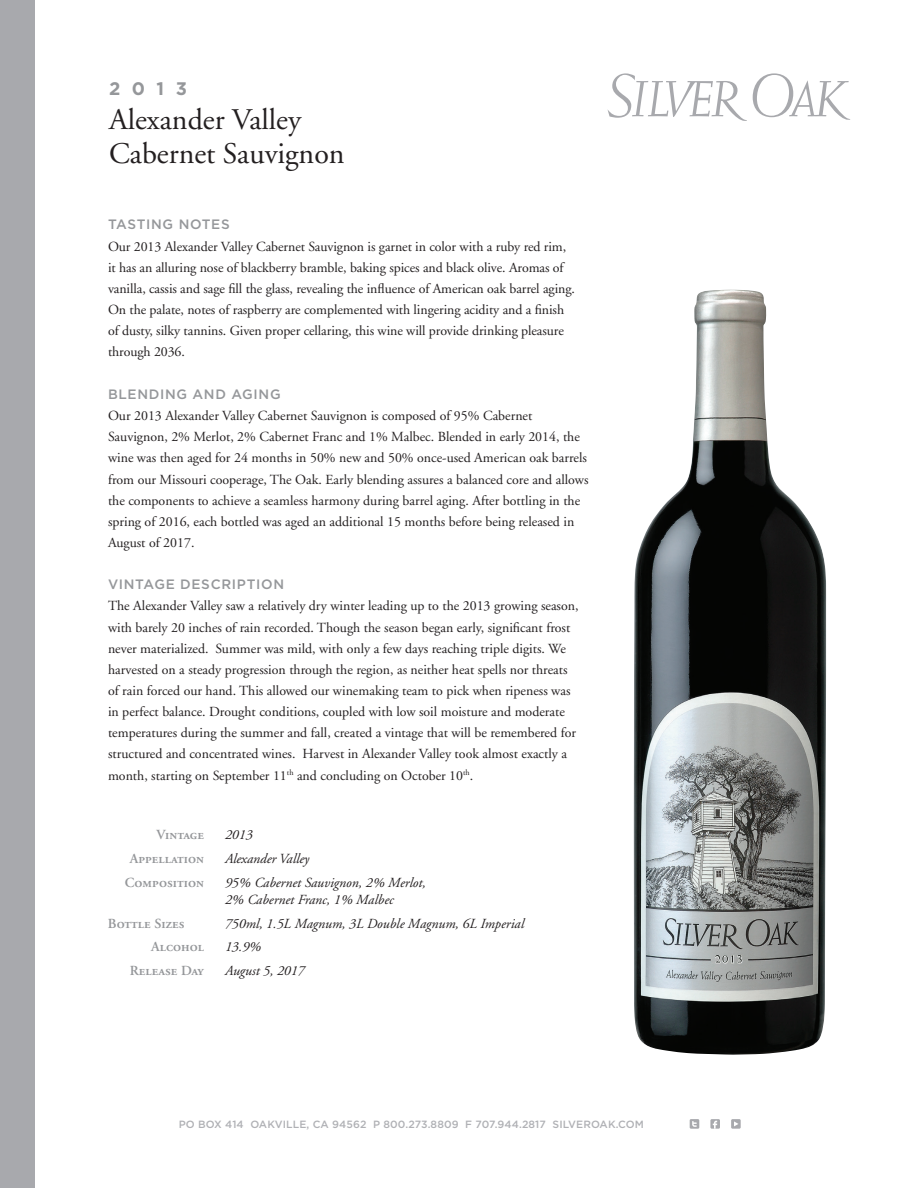
<style>
.page{position:relative;width:918px;height:1188px;background:#fff}
.page>*{position:absolute;margin:0;border:0;box-sizing:border-box;transform-origin:0 0}
.t1{font:30px/33.6px "Adobe Garamond";color:#231f20}
.t2{font:700 18.15px "Gotham HTF";color:#95979a}
.t3{font:13.95px/21.1px "Adobe Garamond";color:#231f20}
.t4{font:italic 13.95px/17px "Adobe Garamond";color:#231f20}
.t5{font:13.95px "Adobe Garamond Semibold SC";color:#95979a}
.t6{font:500 13.65px "Gotham HTF";letter-spacing:.05em;color:#95979a}
.t7{font:500 10.5px "Gotham HTF";letter-spacing:.01em;color:#b0b1b5}
</style>
<div class="page">
<img style="left:634px;top:290px;width:193px;height:765px">
<img style="left:715px;top:955px;width:27px;height:8px">
<svg style="left:753px;top:73px;width:97px;height:47px"></svg>
<svg style="left:608px;top:73px;width:139px;height:48px"></svg>
<div style="left:0;top:0;width:34px;height:1188px;background:#a8a9ad"></div>
<div style="left:690px;top:1119px;width:9px;height:10px;background:#a8a9ad"></div>
<svg style="left:692px;top:1121px;width:5px;height:6px"></svg>
<div style="left:710px;top:1119px;width:10px;height:10px;background:#a8a9ad"></div>
<svg style="left:713px;top:1121px;width:4px;height:8px"></svg>
<div style="left:731px;top:1119px;width:10px;height:10px;background:#a8a9ad"></div>
<svg style="left:734px;top:1121px;width:4px;height:5px"></svg>
<h2 class="t2" style="left:109px;top:78px;width:79px">2013</h2>
<h1 class="t1" style="left:109px;top:103px;width:237px">Alexander Valley<br>Cabernet Sauvignon</h1>
<p class="t6" style="left:108px;top:217px;width:123px">TASTING NOTES</p>
<p class="t3" style="left:108px;top:236px;width:469px">Our 2013 Alexander Valley Cabernet Sauvignon is garnet in color with a ruby red rim, it has an alluring nose of blackberry bramble, baking spices and black olive. Aromas of vanilla, cassis and sage fill the glass, revealing the influence of American oak barrel aging.<br>On the palate, notes of raspberry are complemented with lingering acidity and a finish of dusty, silky tannins. Given proper cellaring, this wine will provide drinking pleasure through 2036.</p>
<p class="t6" style="left:108px;top:386px;width:174px">BLENDING AND AGING</p>
<p class="t3" style="left:108px;top:405px;width:482px">Our 2013 Alexander Valley Cabernet Sauvignon is composed of 95% Cabernet Sauvignon, 2% Merlot, 2% Cabernet Franc and 1% Malbec. Blended in early 2014, the wine was then aged for 24 months in 50% new and 50% once-used American oak barrels from our Missouri cooperage, The Oak. Early blending assures a balanced core and allows the components to achieve a seamless harmony during barrel aging. After bottling in the spring of 2016, each bottled was aged an additional 15 months before being released in August of 2017.</p>
<p class="t6" style="left:108px;top:577px;width:178px">VINTAGE DESCRIPTION</p>
<p class="t3" style="left:108px;top:596px;width:472px">The Alexander Valley saw a relatively dry winter leading up to the 2013 growing season, with barely 20 inches of rain recorded. Though the season began early, significant frost never materialized. Summer was mild, with only a few days reaching triple digits. We harvested on a steady progression through the region, as neither heat spells nor threats of rain forced our hand. This allowed our winemaking team to pick when ripeness was in perfect balance. Drought conditions, coupled with low soil moisture and moderate temperatures during the summer and fall, created a vintage that will be remembered for structured and concentrated wines. Harvest in Alexander Valley took almost exactly a month, starting on September 11<sup>th</sup> and concluding on October 10<sup>th</sup>.</p>
<p class="t5" style="left:157px;top:827px;width:49px">Vintage</p>
<p class="t4" style="left:225px;top:827px;width:29px">2013</p>
<p class="t5" style="left:130px;top:851px;width:76px">Appellation</p>
<p class="t4" style="left:225px;top:851px;width:86px">Alexander Valley</p>
<p class="t5" style="left:125px;top:875px;width:81px">Composition</p>
<p class="t4" style="left:225px;top:874px;width:202px">95% Cabernet Sauvignon, 2% Merlot,<br>2% Cabernet Franc, 1% Malbec</p>
<p class="t5" style="left:108px;top:916px;width:78px">Bottle Sizes</p>
<p class="t4" style="left:225px;top:915px;width:301px">750ml, 1.5L Magnum, 3L Double Magnum, 6L Imperial</p>
<p class="t5" style="left:151px;top:939px;width:54px">Alcohol</p>
<p class="t4" style="left:225px;top:939px;width:38px">13.9%</p>
<p class="t5" style="left:130px;top:963px;width:76px">Release Day</p>
<p class="t4" style="left:225px;top:963px;width:81px">August 5, 2017</p>
<p class="t7" style="left:179px;top:1118px;width:467px">PO BOX 414 OAKVILLE, CA 94562 P 800.273.8809 F 707.944.2817 SILVEROAK.COM</p>
</div>
